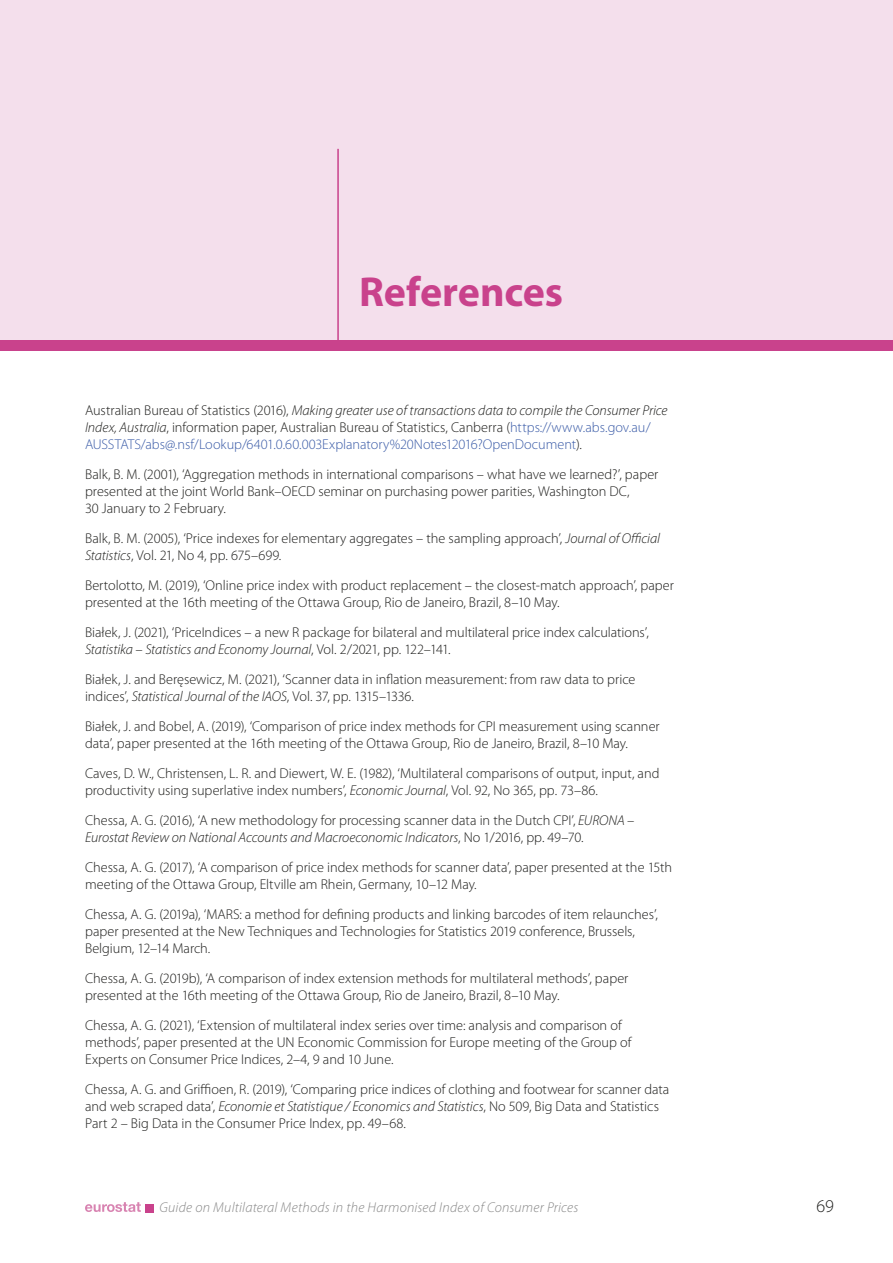
<style>
.page{position:relative;width:893px;height:1263px;background:#fff}
.page>*{position:absolute;margin:0;border:0;box-sizing:border-box;transform-origin:0 0}
.Chapter_title{font:700 42px "Myriad Pro";letter-spacing:-.005em;color:#c9428c}
.t1{font:300 18px "Myriad Pro";color:#1d1d1b}
.body{font:300 14.25px/17.1px "Myriad Pro";color:#1d1d1b}
.body-2{font:300 14.25px/17.1px "Myriad Pro";letter-spacing:-.005em;color:#3a5ba7}
.t2{font:italic 300 14.25px "Myriad Pro";letter-spacing:.015em;color:#878787}
.s1{color:#1d1d1b}
.s2{font-style:italic;color:#1d1d1b}
.s3{font-style:italic}
</style>
<div class="page">
<svg style="left:85px;top:1202px;width:56px;height:10px"></svg>
<div style="left:145px;top:1204px;width:9px;height:8px;background:#c9428c"></div>
<div style="left:0;top:0;width:893px;height:340px;background:#f4dfec"></div>
<div style="left:0;top:340px;width:893px;height:11px;background:#c9428c"></div>
<hr style="left:337px;top:149px;width:2px;height:196px;background:#c9428c">
<p class="Chapter_title" style="left:359px;top:265px;width:205px">References</p>
<p class="body-2" style="left:85px;top:402px;width:584px"><span class="s1">Australian Bureau of Statistics (2016),</span> <span class="s2">Making greater use of transactions data to compile the Consumer Price<br>Index, Australia</span><span class="s1">, information paper, Australian Bureau of Statistics, Canberra (</span>https://www.abs.gov.au/<br>AUSSTATS/abs@.nsf/Lookup/6401.0.60.003Explanatory%20Notes12016?OpenDocument<span class="s1">).</span></p>
<p class="body" style="left:85px;top:466px;width:575px">Balk, B. M. (2001), ‘Aggregation methods in international comparisons – what have we learned?’, paper presented at the joint World Bank–OECD seminar on purchasing power parities, Washington DC,<br>30 January to 2 February.</p>
<p class="body" style="left:85px;top:530px;width:577px">Balk, B. M. (2005), ‘Price indexes for elementary aggregates – the sampling approach’, <span class="s3">Journal of Official<br>Statistics</span>, Vol. 21, No 4, pp. 675–699.</p>
<p class="body" style="left:85px;top:577px;width:590px">Bertolotto, M. (2019), ‘Online price index with product replacement – the closest-match approach’, paper presented at the 16th meeting of the Ottawa Group, Rio de Janeiro, Brazil, 8–10 May.</p>
<p class="body" style="left:85px;top:624px;width:565px">Białek, J. (2021), ‘PriceIndices – a new R package for bilateral and multilateral price index calculations’,<br><span class="s3">Statistika – Statistics and Economy Journal</span>, Vol. 2/2021, pp. 122–141.</p>
<p class="body" style="left:85px;top:671px;width:552px">Białek, J. and Beręsewicz, M. (2021), ‘Scanner data in inflation measurement: from raw data to price indices’, <span class="s3">Statistical Journal of the IAOS</span>, Vol. 37, pp. 1315–1336.</p>
<p class="body" style="left:85px;top:718px;width:576px">Białek, J. and Bobel, A. (2019), ‘Comparison of price index methods for CPI measurement using scanner data’, paper presented at the 16th meeting of the Ottawa Group, Rio de Janeiro, Brazil, 8–10 May.</p>
<p class="body" style="left:85px;top:764px;width:576px">Caves, D. W., Christensen, L. R. and Diewert, W. E. (1982), ‘Multilateral comparisons of output, input, and productivity using superlative index numbers’, <span class="s3">Economic Journal</span>, Vol. 92, No 365, pp. 73–86.</p>
<p class="body" style="left:85px;top:811px;width:551px">Chessa, A. G. (2016), ‘A new methodology for processing scanner data in the Dutch CPI’, <span class="s3">EURONA –<br>Eurostat Review on National Accounts and Macroeconomic Indicators</span>, No 1/2016, pp. 49–70.</p>
<p class="body" style="left:85px;top:858px;width:589px">Chessa, A. G. (2017), ‘A comparison of price index methods for scanner data’, paper presented at the 15th meeting of the Ottawa Group, Eltville am Rhein, Germany, 10–12 May.</p>
<p class="body" style="left:85px;top:905px;width:574px">Chessa, A. G. (2019a), ‘MARS: a method for defining products and linking barcodes of item relaunches’, paper presented at the New Techniques and Technologies for Statistics 2019 conference, Brussels,<br>Belgium, 12–14 March.</p>
<p class="body" style="left:85px;top:969px;width:545px">Chessa, A. G. (2019b), ‘A comparison of index extension methods for multilateral methods’, paper presented at the 16th meeting of the Ottawa Group, Rio de Janeiro, Brazil, 8–10 May.</p>
<p class="body" style="left:85px;top:1016px;width:548px">Chessa, A. G. (2021), ‘Extension of multilateral index series over time: analysis and comparison of methods’, paper presented at the UN Economic Commission for Europe meeting of the Group of<br>Experts on Consumer Price Indices, 2–4, 9 and 10 June.</p>
<p class="body" style="left:85px;top:1080px;width:586px">Chessa, A. G. and Griffioen, R. (2019), ‘Comparing price indices of clothing and footwear for scanner data and web scraped data’, <span class="s3">Economie et Statistique / Economics and Statistics</span>, No 509, Big Data and Statistics<br>Part 2 – Big Data in the Consumer Price Index, pp. 49–68.</p>
<p class="t2" style="left:159px;top:1200px;width:420px">Guide on Multilateral Methods in the Harmonised Index of Consumer Prices</p>
<p class="t1" style="left:816px;top:1196px;width:19px">69</p>
</div>
